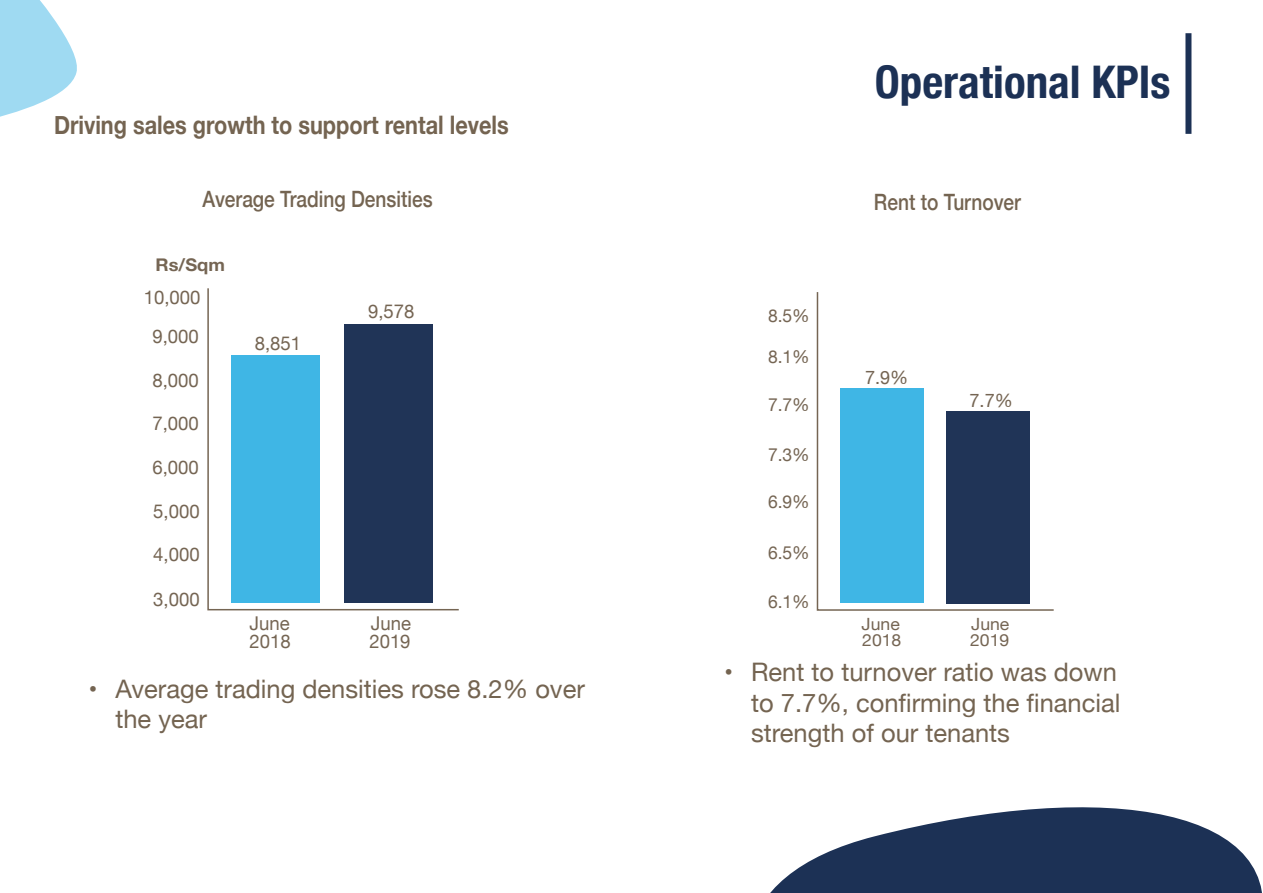
<style>
.page{position:relative;width:1263px;height:893px;background:#fff}
.page>*{position:absolute;margin:0;border:0;box-sizing:border-box;transform-origin:0 0}
.t1{font:700 condensed 45px "Helvetica Neue";color:#1c3155}
.t2{font:25.5px/30.6px "Helvetica Neue";color:#746451}
.t3{font:700 25.5px "Helvetica Neue";color:#746451;scale:.85 1}
.t4{font:500 22.5px "Helvetica Neue";color:#746451;scale:.85 1}
.t5{font:19.05px/17.4px "Helvetica Neue";color:#756553}
.t6{font:18.6px "Helvetica Neue";color:#756553}
.t7{font:17.85px "Helvetica Neue";color:#756553}
.t8{font:700 17.4px "Helvetica Neue";color:#756553;scale:1.05 1}
.t9{font:16.8px/16.4px "Helvetica Neue";color:#756553;scale:1.05 1}
</style>
<div class="page">
<div style="left:1185px;top:33px;width:6px;height:101px;background:#1c3155"></div>
<svg style="left:0;top:0;width:77px;height:117px"></svg>
<svg style="left:770px;top:807px;width:492px;height:86px;fill:#1c3155"></svg>
<svg style="left:207px;top:288px;width:252px;height:323px"></svg>
<svg style="left:816px;top:292px;width:238px;height:319px"></svg>
<p class="t3" style="left:54px;top:105px;width:536px">Driving sales growth to support rental levels</p>
<h1 class="t1" style="left:875px;top:45px;width:297px">Operational KPIs</h1>
<p class="t4" style="left:203px;top:181px;width:272px">Average Trading Densities</p>
<p class="t4" style="left:874px;top:184px;width:174px">Rent to Turnover</p>
<p class="t8" style="left:156px;top:252px;width:68px">Rs/Sqm</p>
<p class="t5" style="left:144px;top:290px;width:58px">10,000</p>
<p class="t5" style="left:153px;top:329px;width:48px">9,000</p>
<p class="t5" style="left:153px;top:372px;width:48px">8,000</p>
<p class="t5" style="left:153px;top:416px;width:48px">7,000</p>
<p class="t5" style="left:153px;top:459px;width:48px">6,000</p>
<p class="t5" style="left:153px;top:504px;width:48px">5,000</p>
<p class="t5" style="left:153px;top:546px;width:48px">4,000</p>
<p class="t5" style="left:153px;top:592px;width:48px">3,000</p>
<p class="t5" style="left:255px;top:335px;width:48px">8,851</p>
<p class="t5" style="left:368px;top:304px;width:48px">9,578</p>
<p class="t7" style="left:768px;top:303px;width:43px">8.5%</p>
<p class="t7" style="left:768px;top:344px;width:43px">8.1%</p>
<p class="t7" style="left:768px;top:392px;width:43px">7.7%</p>
<p class="t7" style="left:768px;top:442px;width:43px">7.3%</p>
<p class="t7" style="left:768px;top:489px;width:43px">6.9%</p>
<p class="t7" style="left:768px;top:539px;width:43px">6.5%</p>
<p class="t7" style="left:768px;top:589px;width:43px">6.1%</p>
<p class="t6" style="left:865px;top:364px;width:45px">7.9%</p>
<p class="t6" style="left:969px;top:387px;width:45px">7.7%</p>
<p class="t5" style="left:250px;top:616px;width:43px">June<br>2018</p>
<p class="t5" style="left:369px;top:616px;width:43px">June<br>2019</p>
<p class="t9" style="left:862px;top:616px;width:39px">June<br>2018</p>
<p class="t9" style="left:970px;top:616px;width:39px">June<br>2019</p>
<p class="t2" style="left:115px;top:675px;width:471px;text-indent:-27px">• Average trading densities rose 8.2% over the year</p>
<p class="t2" style="left:751px;top:658px;width:371px;text-indent:-27px">• Rent to turnover ratio was down to 7.7%, confirming the financial strength of our tenants</p>
</div>
